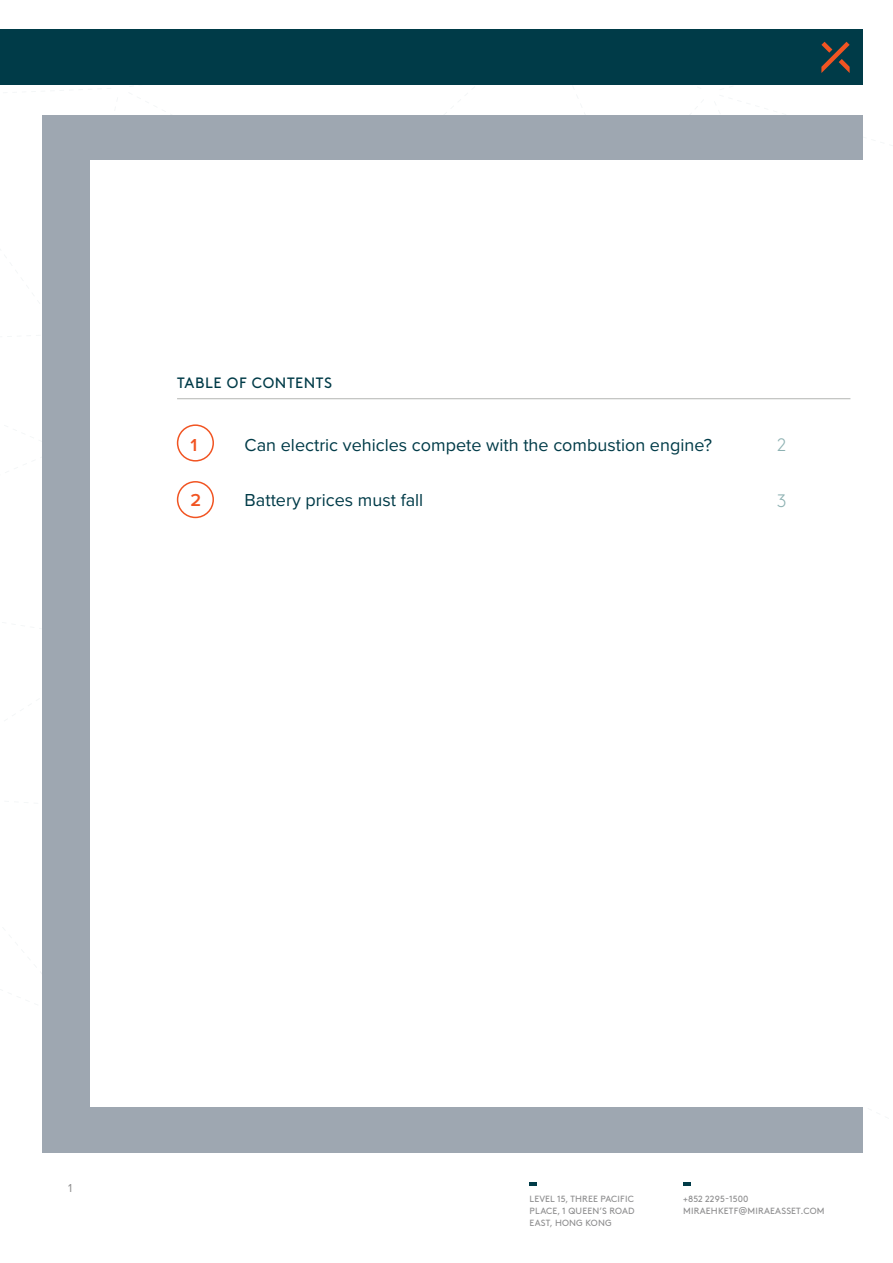
<style>
.page{position:relative;width:893px;height:1263px;background:#fff}
.page>*{position:absolute;margin:0;border:0;box-sizing:border-box;transform-origin:0 0}
.t1{font:18px "Proxima Nova";color:#003b48}
.t2{font:600 18px "Proxima Nova";color:#f15422}
.t3{font:300 18px "Brown Std";color:#8db1b2}
.t4{font:15px "Brown Std";letter-spacing:.035em;color:#003b48}
.t5{font:12px "Proxima Nova";color:#8e8e8f}
.t6{font:9px/12px "Brown Std";letter-spacing:.015em;color:#8e8e8f}
</style>
<div class="page">
<div style="left:0;top:30px;width:863px;height:55px;background:#003b48"></div>
<svg style="left:821px;top:42px;width:29px;height:31px"></svg>
<svg style="left:683px;top:1182px;width:8px;height:3px"></svg>
<svg style="left:529px;top:1182px;width:8px;height:3px"></svg>
<div style="left:43px;top:115px;width:820px;height:1037px;background:#9ea7b1"></div>
<div style="left:91px;top:160px;width:802px;height:947px;background:#fff"></div>
<hr style="left:177px;top:398px;width:673px;height:1px;background:#bcbdbb">
<div style="left:177px;top:424px;width:37px;height:38px;border:2px solid #f15422;border-radius:50%"></div>
<div style="left:177px;top:481px;width:37px;height:37px;border:2px solid #f15422;border-radius:50%"></div>
<h2 class="t4" style="left:177px;top:374px;width:156px">TABLE OF CONTENTS</h2>
<h1 class="t2" style="left:191px;top:436px;width:8px">1</h1>
<h1 class="t1" style="left:245px;top:431px;width:469px">Can electric vehicles compete with the combustion engine?</h1>
<h1 class="t2" style="left:191px;top:492px;width:12px">2</h1>
<h1 class="t1" style="left:245px;top:487px;width:180px">Battery prices must fall</h1>
<h1 class="t3" style="left:777px;top:435px;width:11px">2</h1>
<h1 class="t3" style="left:777px;top:490px;width:11px">3</h1>
<h3 class="t5" style="left:68px;top:1179px;width:6px">1</h3>
<p class="t6" style="left:529px;top:1193px;width:107px;text-align:justify">LEVEL 15, THREE PACIFIC PLACE, 1 QUEEN’S ROAD EAST, HONG KONG</p>
<p class="t6" style="left:683px;top:1193px;width:143px">+852 2295-1500<br>MIRAEHKETF@MIRAEASSET.COM</p>
</div>
